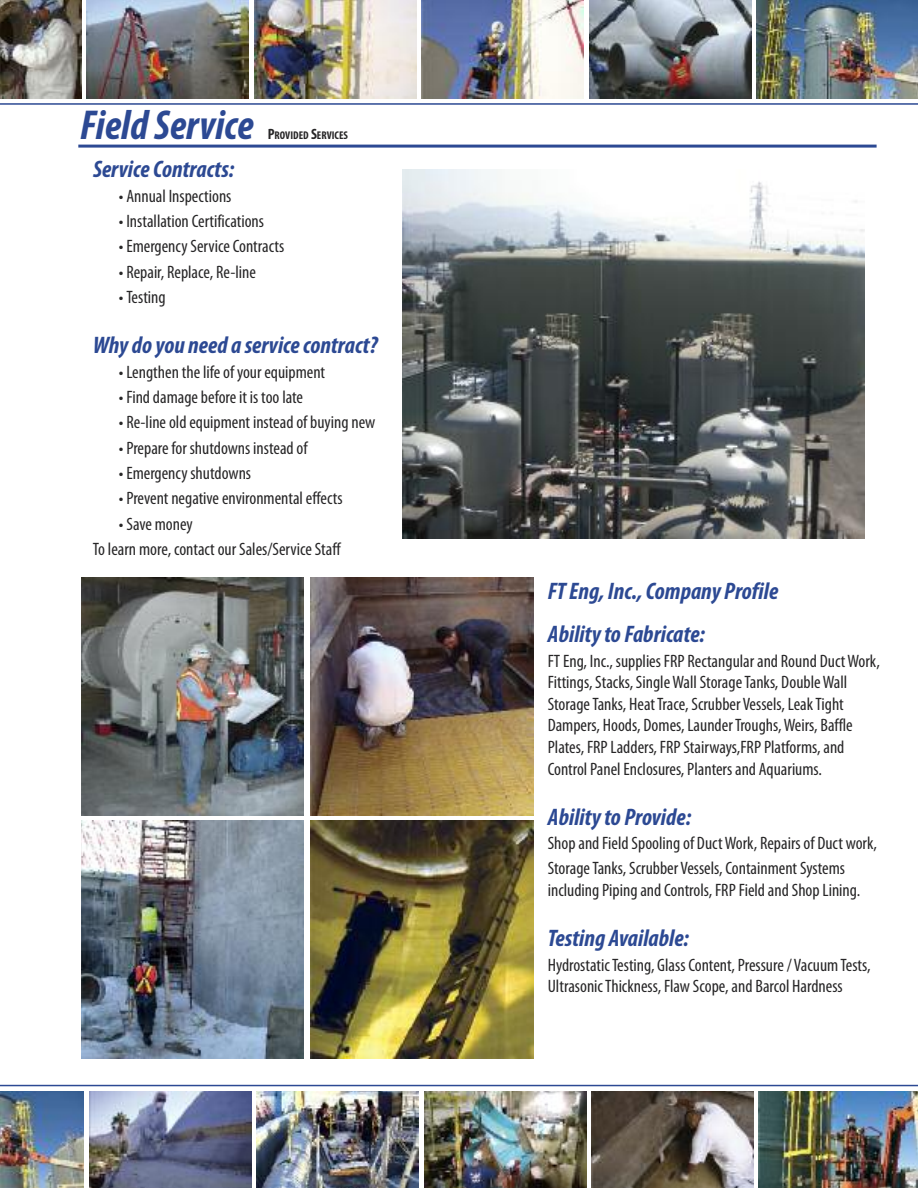
<style>
.page{position:relative;width:918px;height:1188px;background:#fff}
.page>*{position:absolute;margin:0;border:0;box-sizing:border-box;transform-origin:0 0}
.t1{font:italic 700 condensed 42px "Myriad Pro";color:#2c4993}
.t2{font:italic 700 condensed 24px/43.8px "Myriad Pro";color:#2c4993}
.t3{font:condensed 18px/21.6px "Myriad Pro";color:#272627}
.t4{font:700 condensed 11.25px "Myriad Pro";color:#272627}
.s1{font-size:15px}
</style>
<div class="page">
<hr style="left:78px;top:145px;width:799px;height:3px;background:#2c4993">
<img style="left:402px;top:170px;width:462px;height:368px">
<img style="left:81px;top:578px;width:223px;height:237px">
<img style="left:310px;top:578px;width:223px;height:237px">
<img style="left:81px;top:821px;width:223px;height:238px">
<img style="left:310px;top:821px;width:223px;height:238px">
<img style="left:0;top:0;width:81px;height:99px">
<img style="left:87px;top:0;width:162px;height:99px">
<img style="left:254px;top:0;width:162px;height:99px">
<img style="left:422px;top:0;width:162px;height:99px">
<img style="left:589px;top:0;width:162px;height:99px">
<img style="left:756px;top:0;width:162px;height:99px">
<img style="left:0;top:1091px;width:84px;height:97px">
<img style="left:89px;top:1091px;width:162px;height:97px">
<img style="left:257px;top:1091px;width:162px;height:97px">
<img style="left:424px;top:1091px;width:162px;height:97px">
<img style="left:591px;top:1091px;width:162px;height:97px">
<img style="left:759px;top:1091px;width:159px;height:97px">
<hr style="left:0;top:1085px;width:918px;height:1px;background:#2c4993">
<hr style="left:0;top:103px;width:918px;height:2px;background:#2c4993">
<h1 class="t1" style="left:80px;top:110px;width:175px">Field Service</h1>
<p class="t4" style="left:268px;top:132px;width:82px"><span class="s1">P</span>ROVIDED <span class="s1">S</span>ERVICES</p>
<h2 class="t2" style="left:93px;top:149px;width:143px">ServiceContracts:</h2>
<p class="t3" style="left:119px;top:186px;width:114px">• Annual Inspections</p>
<p class="t3" style="left:119px;top:212px;width:147px">• Installation Certifications</p>
<p class="t3" style="left:119px;top:237px;width:167px">• Emergency Service Contracts</p>
<p class="t3" style="left:119px;top:262px;width:139px">• Repair, Replace, Re-line</p>
<p class="t3" style="left:119px;top:288px;width:48px">• Testing</p>
<h2 class="t2" style="left:93px;top:325px;width:286px">Why do you need a servicecontract?</h2>
<p class="t3" style="left:119px;top:362px;width:208px">• Lengthen the life of your equipment</p>
<p class="t3" style="left:119px;top:388px;width:186px">• Find damage before it is too late</p>
<p class="t3" style="left:119px;top:413px;width:258px">• Re-line old equipment instead of buying new</p>
<p class="t3" style="left:119px;top:438px;width:190px">• Prepare for shutdowns instead of</p>
<p class="t3" style="left:119px;top:464px;width:134px">• Emergency shutdowns</p>
<p class="t3" style="left:119px;top:489px;width:225px">• Prevent negative environmental effects</p>
<p class="t3" style="left:93px;top:513px;width:249px;line-height:25.3px;text-indent:26px">• Save money<br>To learn more, contact our Sales/Service Staff</p>
<h2 class="t2" style="left:548px;top:571px;width:232px">FTEng, Inc.,Company Profile<br>Abilityto Fabricate:</h2>
<p class="t3" style="left:548px;top:651px;width:334px">FT Eng, Inc., supplies FRP Rectangular and Round DuctWork, Fittings, Stacks, SingleWall StorageTanks, DoubleWall StorageTanks, HeatTrace, Scrubber Vessels, LeakTight Dampers, Hoods, Domes, LaunderTroughs,Weirs, Baffle Plates, FRP Ladders, FRP Stairways,FRP Platforms, and Control Panel Enclosures, Planters and Aquariums.</p>
<h2 class="t2" style="left:548px;top:797px;width:145px">Abilityto Provide:</h2>
<p class="t3" style="left:548px;top:832px;width:331px;line-height:25.3px">Shop and Field Spooling of DuctWork, Repairs of Duct work,<br>StorageTanks, Scrubber Vessels, Containment Systems</p>
<p class="t3" style="left:548px;top:881px;width:314px">including Piping and Controls, FRP Field and Shop Lining.</p>
<h2 class="t2" style="left:548px;top:918px;width:143px">Testing Available:</h2>
<p class="t3" style="left:548px;top:955px;width:324px">HydrostaticTesting, Glass Content, Pressure / VacuumTests,<br>UltrasonicThickness, Flaw Scope, and Barcol Hardness</p>
</div>
